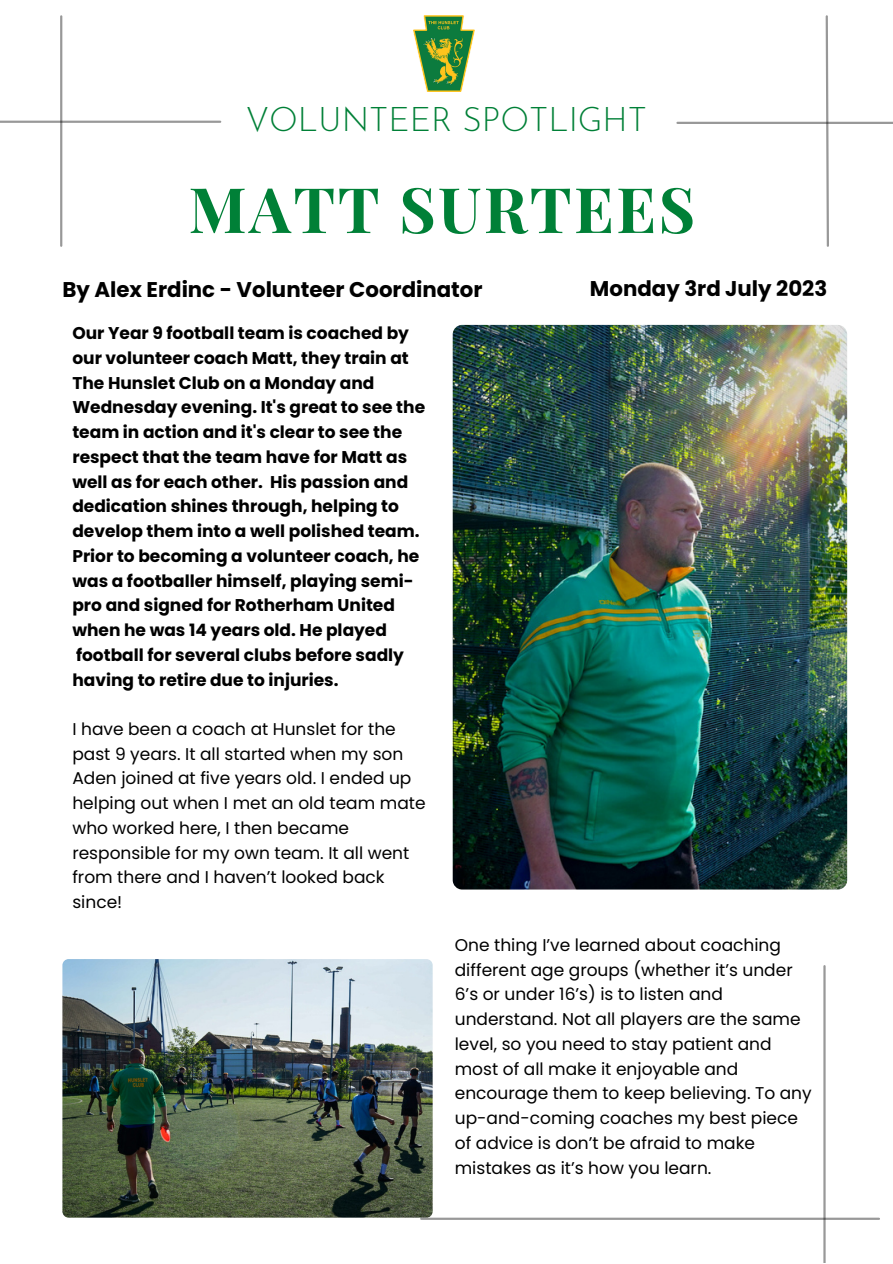
<style>
.page{position:relative;width:893px;height:1264px;background:#fff}
.page>*{position:absolute;margin:0;border:0;box-sizing:border-box;transform-origin:0 0}
.t1{font:700 62.7px "Playfair Display";letter-spacing:.04em;color:#008037}
.t2{font:300 33.45px "Josefin Sans";color:#008037}
.t3{font:700 21.3px "Poppins";color:#000}
.t4{font:16.95px/24.8px "Poppins";color:#000}
.t5{font:700 16.95px/24.8px "Poppins";color:#000}
</style>
<div class="page">
<img style="left:452px;top:325px;width:395px;height:564px;border-radius:9px">
<hr style="left:60px;top:16px;width:2px;height:230px;background:#000">
<hr style="left:0;top:121px;width:220px;height:2px;background:#000">
<hr style="left:677px;top:122px;width:215px;height:2px;background:#000">
<hr style="left:421px;top:1217px;width:457px;height:2px;background:#000">
<svg style="left:824px;top:15px;width:6px;height:232px"></svg>
<hr style="left:823px;top:966px;width:2px;height:296px;background:#000">
<img style="left:413px;top:15px;width:61px;height:77px">
<img style="left:62px;top:959px;width:370px;height:258px;border-radius:6px">
<p class="t2" style="left:246px;top:106px;width:403px">VOLUNTEER SPOTLIGHT</p>
<p class="t1" style="left:188px;top:165px;width:508px">MATT SURTEES</p>
<p class="t3" style="left:62px;top:274px;width:421px">By Alex Erdinc - Volunteer Coordinator</p>
<p class="t3" style="left:590px;top:273px;width:239px">Monday 3rd July 2023</p>
<p class="t5" style="left:72px;top:321px;width:354px">Our Year 9 football team is coached by our volunteer coach Matt, they train at The Hunslet Club on a Monday and Wednesday evening. It's great to see the team in action and it's clear to see the respect that the team have for Matt as well as for each other. His passion and dedication shines through, helping to develop them into a well polished team.<br>Prior to becoming a volunteer coach, he was a footballer himself, playing semi&shy;pro and signed for Rotherham United when he was 14 years old. He played football for several clubs before sadly having to retire due to injuries.</p>
<p class="t4" style="left:72px;top:716px;width:354px">I have been a coach at Hunslet for the past 9 years. It all started when my son<br>Aden joined at five years old. I ended up helping out when I met an old team mate who worked here, I then became responsible for my own team. It all went from there and I haven’t looked back since!</p>
<p class="t4" style="left:455px;top:932px;width:358px">One thing I’ve learned about coaching different age groups (whether it’s under 6’s or under 16’s) is to listen and understand. Not all players are the same level, so you need to stay patient and most of all make it enjoyable and encourage them to keep believing. To any up-and-coming coaches my best piece of advice is don’t be afraid to make mistakes as it’s how you learn.</p>
</div>
